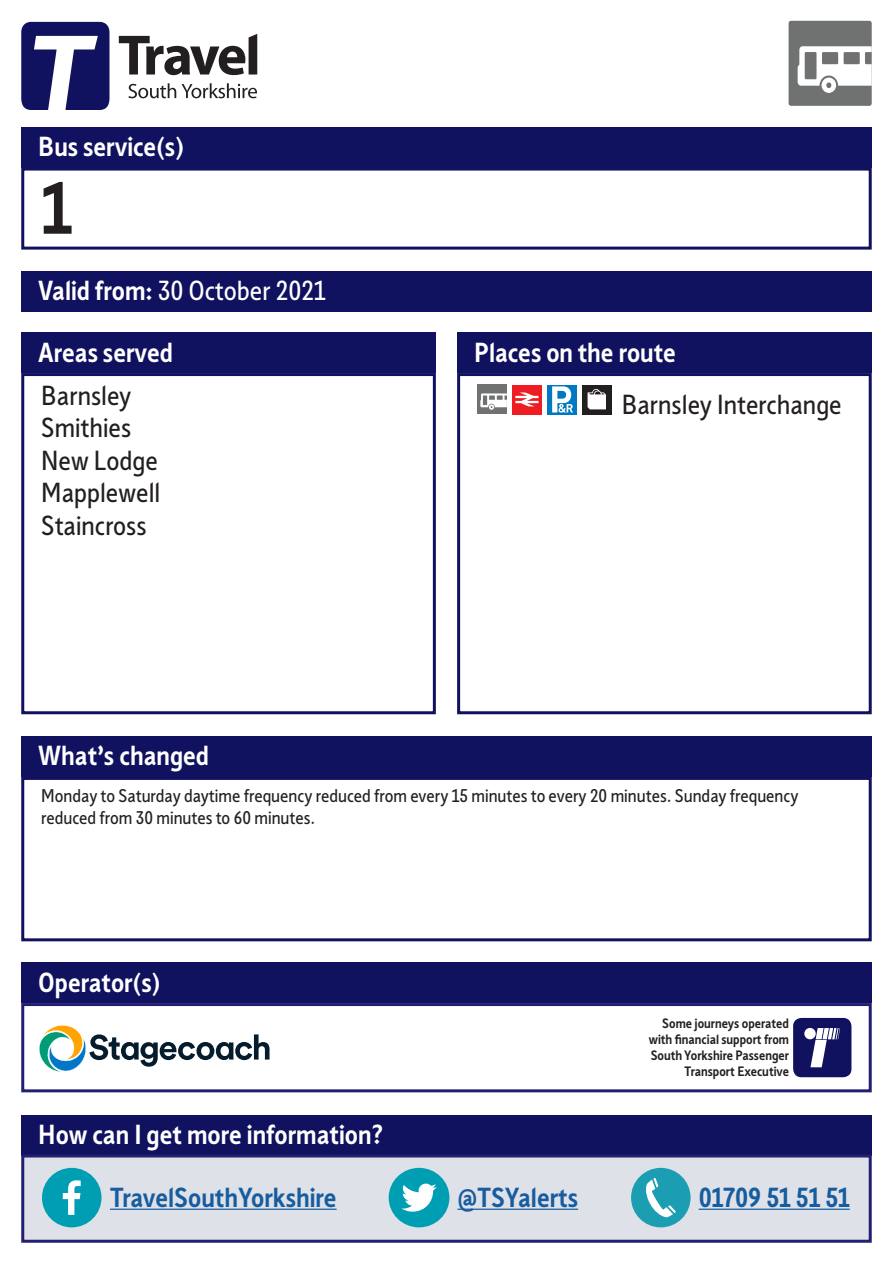
<style>
.page{position:relative;width:893px;height:1263px;background:#fff}
.page>*{position:absolute;margin:0;border:0;box-sizing:border-box;transform-origin:0 0}
.t1{font:700 72px "Sheffield Sans 2";color:#231f20}
.t2{font:700 27px "Sheffield Sans 2";color:#fff}
.t3{font:27px "Sheffield Sans 2";color:#231f20}
.t4{font:700 27px "Sheffield Sans 2";color:#175d9e}
.t5{font:27px "Sheffield Sans 2";color:#fff}
.t6{font:18px/21.6px "Sheffield Sans 2";color:#231f20}
.t7{font:700 13.35px "Sheffield Sans 2";color:#231f20}
.s1{font-weight:700}
</style>
<div class="page">
<div style="left:21px;top:271px;width:851px;height:40px;background:#11125f"></div>
<div style="left:21px;top:127px;width:851px;height:41px;background:#11125f"></div>
<div style="left:21px;top:168px;width:851px;height:82px;border:3px solid #11125f"></div>
<div style="left:21px;top:736px;width:851px;height:41px;background:#11125f"></div>
<div style="left:21px;top:777px;width:851px;height:164px;border:3px solid #11125f"></div>
<div style="left:21px;top:333px;width:415px;height:40px;background:#11125f"></div>
<div style="left:21px;top:373px;width:415px;height:341px;border:3px solid #11125f"></div>
<div style="left:457px;top:333px;width:415px;height:40px;background:#11125f"></div>
<div style="left:477px;top:385px;width:30px;height:29px;background:#707271"></div>
<svg style="left:480px;top:393px;width:27px;height:17px"></svg>
<div style="left:512px;top:385px;width:30px;height:29px;background:#ee1d23"></div>
<svg style="left:515px;top:392px;width:23px;height:14px"></svg>
<div style="left:547px;top:385px;width:30px;height:29px;background:#0079c2"></div>
<svg style="left:552px;top:386px;width:21px;height:27px"></svg>
<div style="left:582px;top:385px;width:30px;height:29px;background:#231f20"></div>
<svg style="left:588px;top:389px;width:18px;height:20px"></svg>
<div style="left:457px;top:373px;width:415px;height:341px;border:3px solid #11125f"></div>
<div style="left:21px;top:962px;width:851px;height:41px;background:#11125f"></div>
<div style="left:21px;top:1003px;width:851px;height:89px;border:3px solid #221e72"></div>
<div style="left:793px;top:1018px;width:58px;height:59px;background:#11125f;border-radius:8px"></div>
<div style="left:804px;top:1028px;width:12px;height:11px;background:#fff;border-radius:50%"></div>
<svg style="left:810px;top:1028px;width:30px;height:39px"></svg>
<div style="left:789px;top:21px;width:83px;height:85px;background:#707271;border-radius:3px"></div>
<svg style="left:798px;top:46px;width:74px;height:47px"></svg>
<svg style="left:128px;top:83px;width:48px;height:15px"></svg>
<svg style="left:182px;top:83px;width:75px;height:15px"></svg>
<svg style="left:119px;top:34px;width:138px;height:41px"></svg>
<svg style="left:21px;top:22px;width:88px;height:88px"></svg>
<div style="left:21px;top:1115px;width:851px;height:40px;background:#11125f"></div>
<div style="left:21px;top:1154px;width:851px;height:89px;background:#dfe1e9;border:3px solid #221e72"></div>
<hr style="left:110px;top:1208px;width:227px;height:2px;background:#175d9e">
<hr style="left:458px;top:1208px;width:120px;height:2px;background:#175d9e">
<hr style="left:699px;top:1208px;width:151px;height:2px;background:#175d9e">
<div style="left:42px;top:1168px;width:60px;height:59px;background:#009eb3;border-radius:50%"></div>
<svg style="left:63px;top:1180px;width:18px;height:35px"></svg>
<div style="left:389px;top:1168px;width:60px;height:59px;background:#009eb3;border-radius:50%"></div>
<svg style="left:401px;top:1183px;width:36px;height:28px"></svg>
<div style="left:631px;top:1168px;width:60px;height:59px;background:#1b9eb2;border-radius:50%"></div>
<svg style="left:646px;top:1178px;width:30px;height:39px"></svg>
<svg style="left:39px;top:1025px;width:231px;height:47px"></svg>
<p class="t2" style="left:38px;top:128px;width:147px">Bus service(s)</p>
<p class="t1" style="left:41px;top:160px;width:32px">1</p>
<p class="t5" style="left:38px;top:272px;width:289px"><span class="s1">Valid from:</span> 30 October 2021</p>
<p class="t2" style="left:38px;top:334px;width:136px">Areas served</p>
<p class="t3" style="left:41px;top:377px;width:92px">Barnsley</p>
<p class="t3" style="left:41px;top:410px;width:91px">Smithies</p>
<p class="t3" style="left:41px;top:442px;width:118px">New Lodge</p>
<p class="t3" style="left:41px;top:475px;width:121px">Mapplewell</p>
<p class="t3" style="left:41px;top:507px;width:107px">Staincross</p>
<p class="t2" style="left:474px;top:334px;width:203px">Places on the route</p>
<p class="t3" style="left:622px;top:387px;width:221px">Barnsley Interchange</p>
<p class="t2" style="left:38px;top:738px;width:172px">What’s changed</p>
<p class="t6" style="left:41px;top:784px;width:759px">Monday to Saturday daytime frequency reduced from every 15 minutes to every 20 minutes. Sunday frequency reduced from 30 minutes to 60 minutes.</p>
<p class="t2" style="left:38px;top:964px;width:124px">Operator(s)</p>
<p class="t7" style="left:662px;top:1014px;width:128px">Some journeys operated</p>
<p class="t7" style="left:649px;top:1030px;width:142px">with financial support from</p>
<p class="t7" style="left:651px;top:1046px;width:140px">South Yorkshire Passenger</p>
<p class="t7" style="left:685px;top:1062px;width:106px">Transport Executive</p>
<p class="t2" style="left:38px;top:1116px;width:347px">How can I get more information?</p>
<p class="t4" style="left:110px;top:1179px;width:228px">TravelSouthYorkshire</p>
<p class="t4" style="left:458px;top:1179px;width:122px">@TSYalerts</p>
<p class="t4" style="left:699px;top:1179px;width:153px">01709 51 51 51</p>
</div>
